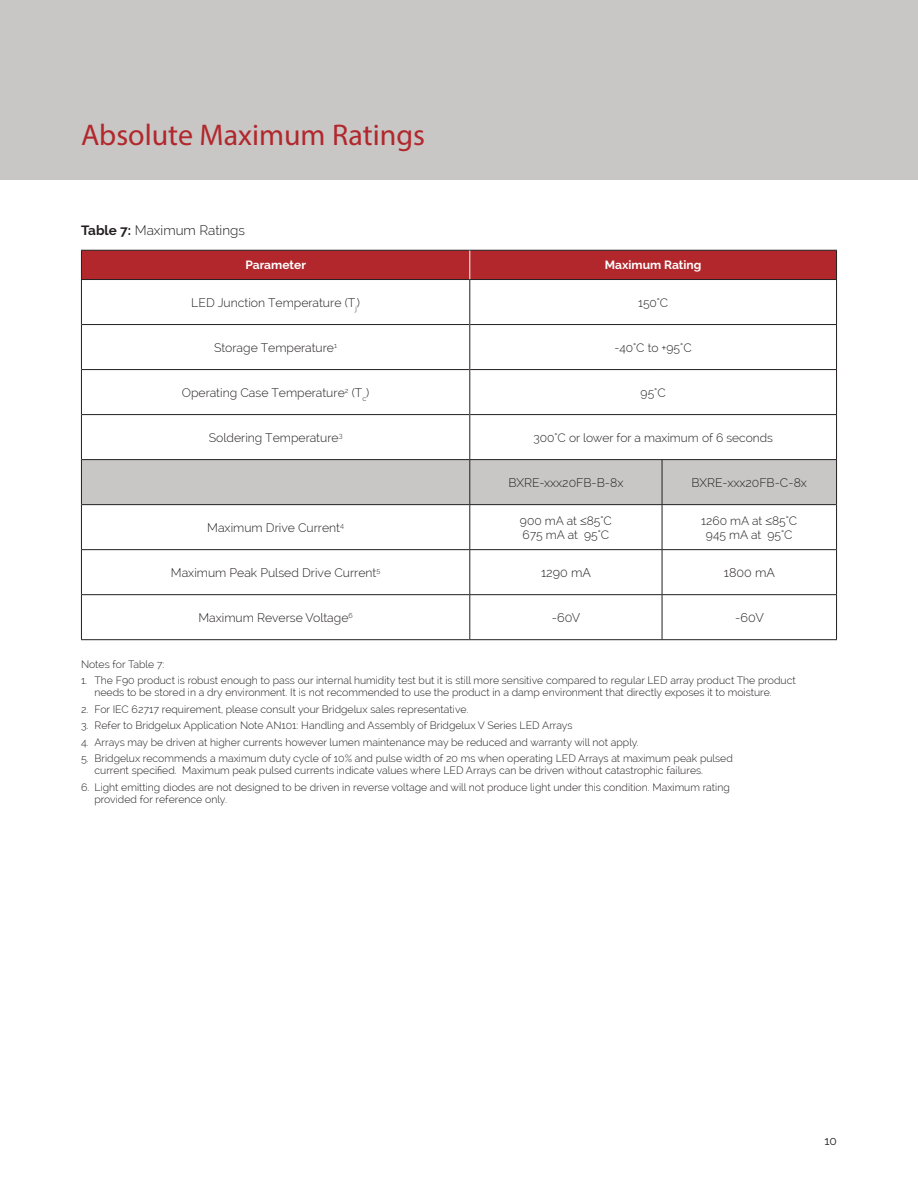
<style>
.page{position:relative;width:918px;height:1188px;background:#fff}
.page>*{position:absolute;margin:0;border:0;box-sizing:border-box;transform-origin:0 0}
.section_header{font:30px "Myriad Pro";color:#b1272c}
.main_text_block{font:300 13.5px "Raleway";color:#231f20}
.t1{font:300 12.45px "Raleway";color:#231f20}
.t2{font:300 12.3px "Raleway";color:#231f20}
.t3{font:300 12px "Raleway";color:#231f20}
.t4{font:700 12px "Raleway";color:#fff}
.t5{font:12px "Raleway";color:#231f20}
.main_text_block-2{font:300 10.5px/12px "Raleway";color:#231f20}
.s1{font-weight:700}
</style>
<div class="page">
<div style="left:0;top:0;width:918px;height:180px;background:#c8c7c6"></div>
<div style="left:82px;top:460px;width:754px;height:44px;background:#c8c7c6"></div>
<hr style="left:836px;top:280px;width:1px;height:44px;background:#231f20">
<hr style="left:470px;top:324px;width:192px;height:1px;background:#231f20">
<hr style="left:662px;top:324px;width:175px;height:1px;background:#231f20">
<hr style="left:836px;top:325px;width:1px;height:44px;background:#231f20">
<hr style="left:470px;top:369px;width:192px;height:1px;background:#231f20">
<hr style="left:662px;top:369px;width:175px;height:1px;background:#231f20">
<hr style="left:836px;top:370px;width:1px;height:44px;background:#231f20">
<hr style="left:470px;top:414px;width:192px;height:1px;background:#231f20">
<hr style="left:662px;top:414px;width:175px;height:1px;background:#231f20">
<hr style="left:836px;top:415px;width:1px;height:44px;background:#231f20">
<hr style="left:82px;top:324px;width:387px;height:1px;background:#231f20">
<hr style="left:82px;top:369px;width:387px;height:1px;background:#231f20">
<hr style="left:82px;top:414px;width:387px;height:1px;background:#231f20">
<hr style="left:82px;top:459px;width:388px;height:1px;background:#231f20">
<hr style="left:470px;top:459px;width:192px;height:1px;background:#231f20">
<hr style="left:662px;top:459px;width:175px;height:1px;background:#231f20">
<hr style="left:82px;top:504px;width:388px;height:1px;background:#231f20">
<hr style="left:470px;top:504px;width:192px;height:1px;background:#231f20">
<hr style="left:662px;top:504px;width:174px;height:1px;background:#231f20">
<hr style="left:82px;top:549px;width:388px;height:1px;background:#231f20">
<hr style="left:470px;top:549px;width:192px;height:1px;background:#231f20">
<hr style="left:662px;top:549px;width:174px;height:1px;background:#231f20">
<hr style="left:82px;top:594px;width:388px;height:1px;background:#231f20">
<hr style="left:470px;top:594px;width:192px;height:1px;background:#231f20">
<hr style="left:662px;top:594px;width:174px;height:1px;background:#231f20">
<hr style="left:81px;top:639px;width:389px;height:1px;background:#231f20">
<hr style="left:470px;top:639px;width:192px;height:1px;background:#231f20">
<hr style="left:662px;top:639px;width:175px;height:1px;background:#231f20">
<hr style="left:81px;top:280px;width:1px;height:45px;background:#231f20">
<hr style="left:469px;top:280px;width:1px;height:45px;background:#231f20">
<hr style="left:81px;top:325px;width:1px;height:45px;background:#231f20">
<hr style="left:469px;top:325px;width:1px;height:45px;background:#231f20">
<hr style="left:81px;top:370px;width:1px;height:45px;background:#231f20">
<hr style="left:469px;top:370px;width:1px;height:45px;background:#231f20">
<hr style="left:81px;top:415px;width:1px;height:45px;background:#231f20">
<hr style="left:469px;top:415px;width:1px;height:44px;background:#231f20">
<hr style="left:81px;top:460px;width:1px;height:45px;background:#231f20">
<hr style="left:469px;top:460px;width:1px;height:44px;background:#231f20">
<hr style="left:81px;top:505px;width:1px;height:45px;background:#231f20">
<hr style="left:81px;top:550px;width:1px;height:45px;background:#231f20">
<hr style="left:469px;top:550px;width:1px;height:44px;background:#231f20">
<hr style="left:81px;top:595px;width:1px;height:44px;background:#231f20">
<hr style="left:469px;top:595px;width:1px;height:44px;background:#231f20">
<hr style="left:662px;top:460px;width:1px;height:44px;background:#231f20">
<hr style="left:836px;top:460px;width:1px;height:45px;background:#231f20">
<hr style="left:469px;top:505px;width:1px;height:44px;background:#231f20">
<hr style="left:662px;top:505px;width:1px;height:44px;background:#231f20">
<hr style="left:836px;top:505px;width:1px;height:45px;background:#231f20">
<hr style="left:662px;top:550px;width:1px;height:44px;background:#231f20">
<hr style="left:836px;top:550px;width:1px;height:45px;background:#231f20">
<hr style="left:662px;top:595px;width:1px;height:44px;background:#231f20">
<hr style="left:836px;top:595px;width:1px;height:44px;background:#231f20">
<svg style="left:81px;top:250px;width:756px;height:30px;background:#a8272c"></svg>
<p class="section_header" style="left:81px;top:117px;width:346px">Absolute Maximum Ratings</p>
<p class="main_text_block" style="left:81px;top:222px;width:165px"><span class="s1">Table 7:</span> Maximum Ratings</p>
<p class="t4" style="left:246px;top:258px;width:62px">Parameter</p>
<p class="t4" style="left:605px;top:258px;width:98px">Maximum Rating</p>
<p class="t2" style="left:191px;top:296px;width:170px">LED Junction Temperature (T<sub>j</sub>)</p>
<p class="t3" style="left:638px;top:296px;width:32px">150°C</p>
<p class="t2" style="left:214px;top:341px;width:124px">Storage Temperature<sup>1</sup></p>
<p class="t3" style="left:615px;top:341px;width:79px">-40°C to +95°C</p>
<p class="t2" style="left:182px;top:386px;width:189px">Operating Case Temperature<sup>2</sup> (T<sub>c</sub>)</p>
<p class="t3" style="left:641px;top:386px;width:27px">95°C</p>
<p class="t2" style="left:209px;top:431px;width:135px">Soldering Temperature<sup>3</sup></p>
<p class="t3" style="left:534px;top:431px;width:241px">300°C or lower for a maximum of 6 seconds</p>
<p class="t2" style="left:508px;top:476px;width:117px">BXRE-xxx20FB-B-8x</p>
<p class="t2" style="left:692px;top:476px;width:117px">BXRE-xxx20FB-C-8x</p>
<p class="t2" style="left:207px;top:521px;width:138px">Maximum Drive Current<sup>4</sup></p>
<p class="t3" style="left:520px;top:514px;width:93px">900 mA at ≤85°C</p>
<p class="t3" style="left:523px;top:528px;width:88px">675 mA at 95°C</p>
<p class="t3" style="left:701px;top:514px;width:97px">1260 mA at ≤85°C</p>
<p class="t3" style="left:706px;top:528px;width:88px">945 mA at 95°C</p>
<p class="t2" style="left:171px;top:566px;width:211px">Maximum Peak Pulsed Drive Current<sup>5</sup></p>
<p class="t1" style="left:541px;top:566px;width:51px">1290 mA</p>
<p class="t1" style="left:724px;top:566px;width:53px">1800 mA</p>
<p class="t2" style="left:198px;top:611px;width:156px">Maximum Reverse Voltage<sup>6</sup></p>
<p class="t1" style="left:552px;top:611px;width:30px">-60V</p>
<p class="t1" style="left:735px;top:611px;width:30px">-60V</p>
<p class="main_text_block-2" style="left:81px;top:658px;width:85px">Notes for Table 7:</p>
<p class="main_text_block-2" style="left:94px;top:674px;width:703px;text-indent:-14px">1. The F90 product is robust enough to pass our internal humidity test but it is still more sensitive compared to regular LED array product The product needs to be stored in a dry environment. It is not recommended to use the product in a damp environment that directly exposes it to moisture.</p>
<p class="main_text_block-2" style="left:81px;top:703px;width:389px">2. For IEC 62717 requirement, please consult your Bridgelux sales representative.</p>
<p class="main_text_block-2" style="left:81px;top:719px;width:493px">3. Refer to Bridgelux Application Note AN101: Handling and Assembly of Bridgelux V Series LED Arrays</p>
<p class="main_text_block-2" style="left:81px;top:736px;width:559px">4. Arrays may be driven at higher currents however lumen maintenance may be reduced and warranty will not apply.</p>
<p class="main_text_block-2" style="left:94px;top:752px;width:640px;text-indent:-14px">5. Bridgelux recommends a maximum duty cycle of 10% and pulse width of 20 ms when operating LED Arrays at maximum peak pulsed current specified. Maximum peak pulsed currents indicate values where LED Arrays can be driven without catastrophic failures.</p>
<p class="main_text_block-2" style="left:94px;top:781px;width:637px;text-indent:-14px">6. Light emitting diodes are not designed to be driven in reverse voltage and will not produce light under this condition. Maximum rating provided for reference only.</p>
<p class="t5" style="left:824px;top:1134px;width:14px">10</p>
</div>
